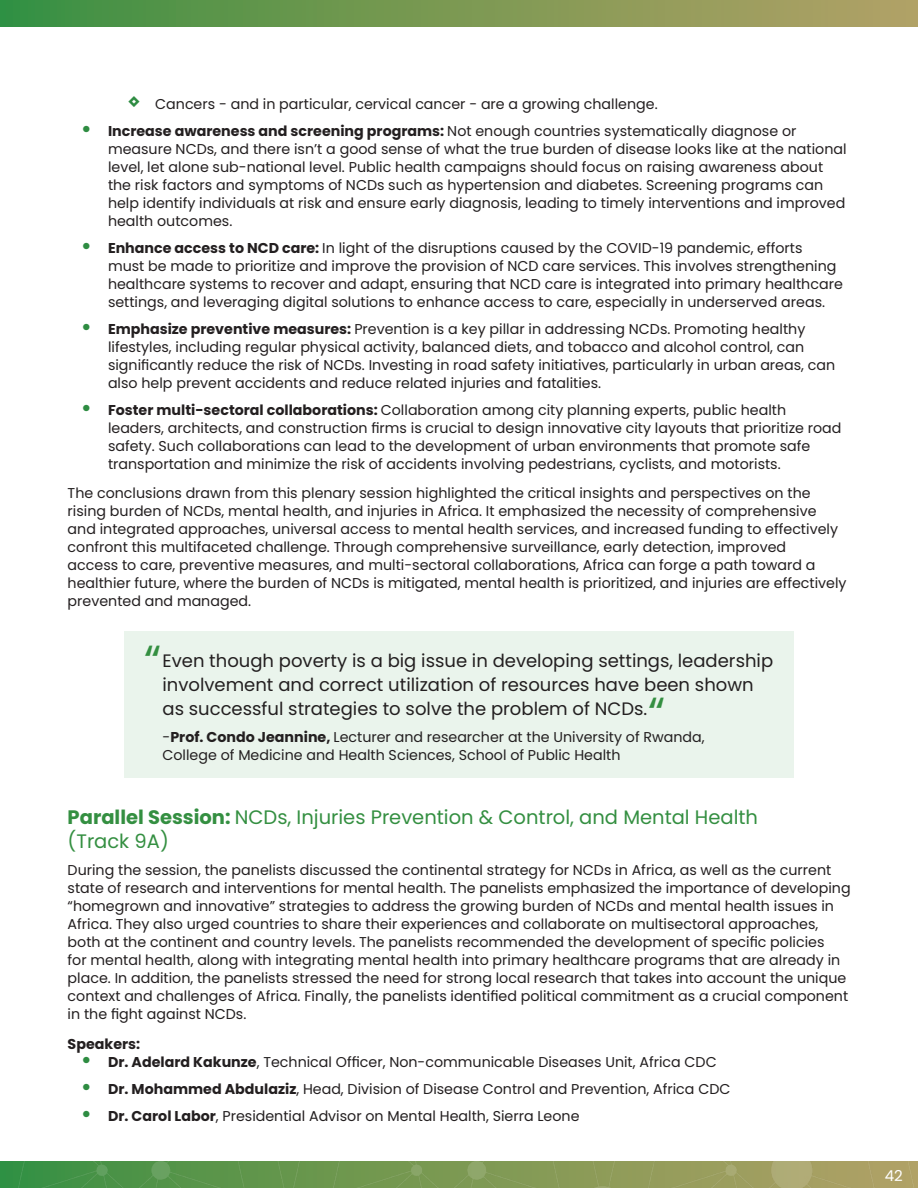
<style>
.page{position:relative;width:918px;height:1188px;background:#fff}
.page>*{position:absolute;margin:0;border:0;box-sizing:border-box;transform-origin:0 0}
.t1{font:45px "Poppins";color:#348f41}
.t2{font:19.5px "Poppins";color:#348f41}
.t3{font:18px/24px "Poppins";color:#231f20}
.t4{font:15px "Poppins";color:#fff}
.bullets_green{font:14.25px/18px "Poppins";color:#231f20}
.t5{font:700 14.25px "Poppins";color:#231f20}
.s1{font-weight:700;font-size:21px;color:#2e8c42}
.s2{font-weight:700}
</style>
<div class="page">
<img style="left:0;top:1161px;width:918px;height:27px">
<div style="left:0;top:0;width:918px;height:27px;background:linear-gradient(to right,#3c9142,#b6a165)"></div>
<div style="left:124px;top:632px;width:670px;height:146px;background:#eaf4ec"></div>
<p class="bullets_green" style="left:128px;top:96px;width:531px"><span class="s1">◊</span> Cancers - and in particular, cervical cancer - are a growing challenge.</p>
<p class="bullets_green" style="left:108px;top:123px;width:740px;text-indent:-27px"><span class="s1">•</span> <span class="s2">Increase awareness and screening programs:</span> Not enough countries systematically diagnose or measure NCDs, and there isn’t a good sense of what the true burden of disease looks like at the national level, let alone sub-national level. Public health campaigns should focus on raising awareness about the risk factors and symptoms of NCDs such as hypertension and diabetes. Screening programs can help identify individuals at risk and ensure early diagnosis, leading to timely interventions and improved health outcomes.</p>
<p class="bullets_green" style="left:108px;top:240px;width:736px;text-indent:-27px"><span class="s1">•</span> <span class="s2">Enhance access to NCD care:</span> In light of the disruptions caused by the COVID-19 pandemic, efforts<br>must be made to prioritize and improve the provision of NCD care services. This involves strengthening healthcare systems to recover and adapt, ensuring that NCD care is integrated into primary healthcare settings, and leveraging digital solutions to enhance access to care, especially in underserved areas.</p>
<p class="bullets_green" style="left:108px;top:321px;width:729px;text-indent:-27px"><span class="s1">•</span> <span class="s2">Emphasize preventive measures:</span> Prevention is a key pillar in addressing NCDs. Promoting healthy lifestyles, including regular physical activity, balanced diets, and tobacco and alcohol control, can significantly reduce the risk of NCDs. Investing in road safety initiatives, particularly in urban areas, can also help prevent accidents and reduce related injuries and fatalities.</p>
<p class="bullets_green" style="left:108px;top:402px;width:735px;text-indent:-27px"><span class="s1">•</span> <span class="s2">Foster multi-sectoral collaborations:</span> Collaboration among city planning experts, public health leaders, architects, and construction firms is crucial to design innovative city layouts that prioritize road safety. Such collaborations can lead to the development of urban environments that promote safe transportation and minimize the risk of accidents involving pedestrians, cyclists, and motorists.</p>
<p class="bullets_green" style="left:68px;top:484px;width:780px">The conclusions drawn from this plenary session highlighted the critical insights and perspectives on the rising burden of NCDs, mental health, and injuries in Africa. It emphasized the necessity of comprehensive and integrated approaches, universal access to mental health services, and increased funding to effectively confront this multifaceted challenge. Through comprehensive surveillance, early detection, improved<br>access to care, preventive measures, and multi-sectoral collaborations, Africa can forge a path toward a healthier future, where the burden of NCDs is mitigated, mental health is prioritized, and injuries are effectively prevented and managed.</p>
<p class="t1" style="left:144px;top:635px;width:19px">“</p>
<p class="t3" style="left:163px;top:648px;width:612px">Even though poverty is a big issue in developing settings, leadership involvement and correct utilization of resources have been shown as successful strategies to solve the problem of NCDs.</p>
<p class="bullets_green" style="left:163px;top:728px;width:544px">-<span class="s2">Prof. Condo Jeannine,</span> Lecturer and researcher at the University of Rwanda,</p>
<p class="bullets_green" style="left:163px;top:746px;width:460px">College of Medicine and Health Sciences, School of Public Health</p>
<p class="t1" style="left:648px;top:687px;width:19px">“</p>
<p class="t2" style="left:68px;top:806px;width:692px"><span class="s2">Parallel Session:</span> NCDs, Injuries Prevention &amp; Control, and Mental Health</p>
<p class="t2" style="left:68px;top:829px;width:103px">(Track 9A)</p>
<p class="bullets_green" style="left:68px;top:861px;width:785px">During the session, the panelists discussed the continental strategy for NCDs in Africa, as well as the current state of research and interventions for mental health. The panelists emphasized the importance of developing “homegrown and innovative” strategies to address the growing burden of NCDs and mental health issues in Africa. They also urged countries to share their experiences and collaborate on multisectoral approaches, both at the continent and country levels. The panelists recommended the development of specific policies<br>for mental health, along with integrating mental health into primary healthcare programs that are already in place. In addition, the panelists stressed the need for strong local research that takes into account the unique context and challenges of Africa. Finally, the panelists identified political commitment as a crucial component in the fight against NCDs.</p>
<p class="t5" style="left:68px;top:1036px;width:74px">Speakers:</p>
<p class="bullets_green" style="left:81px;top:1053px;width:637px"><span class="s1">•</span> <span class="s2">Dr. Adelard Kakunze</span>, Technical Officer, Non-communicable Diseases Unit, Africa CDC</p>
<p class="bullets_green" style="left:81px;top:1080px;width:651px"><span class="s1">•</span> <span class="s2">Dr. Mohammed Abdulaziz</span>, Head, Division of Disease Control and Prevention, Africa CDC</p>
<p class="bullets_green" style="left:81px;top:1107px;width:500px"><span class="s1">•</span> <span class="s2">Dr. Carol Labor</span>, Presidential Advisor on Mental Health, Sierra Leone</p>
<p class="t4" style="left:885px;top:1167px;width:20px">42</p>
</div>
